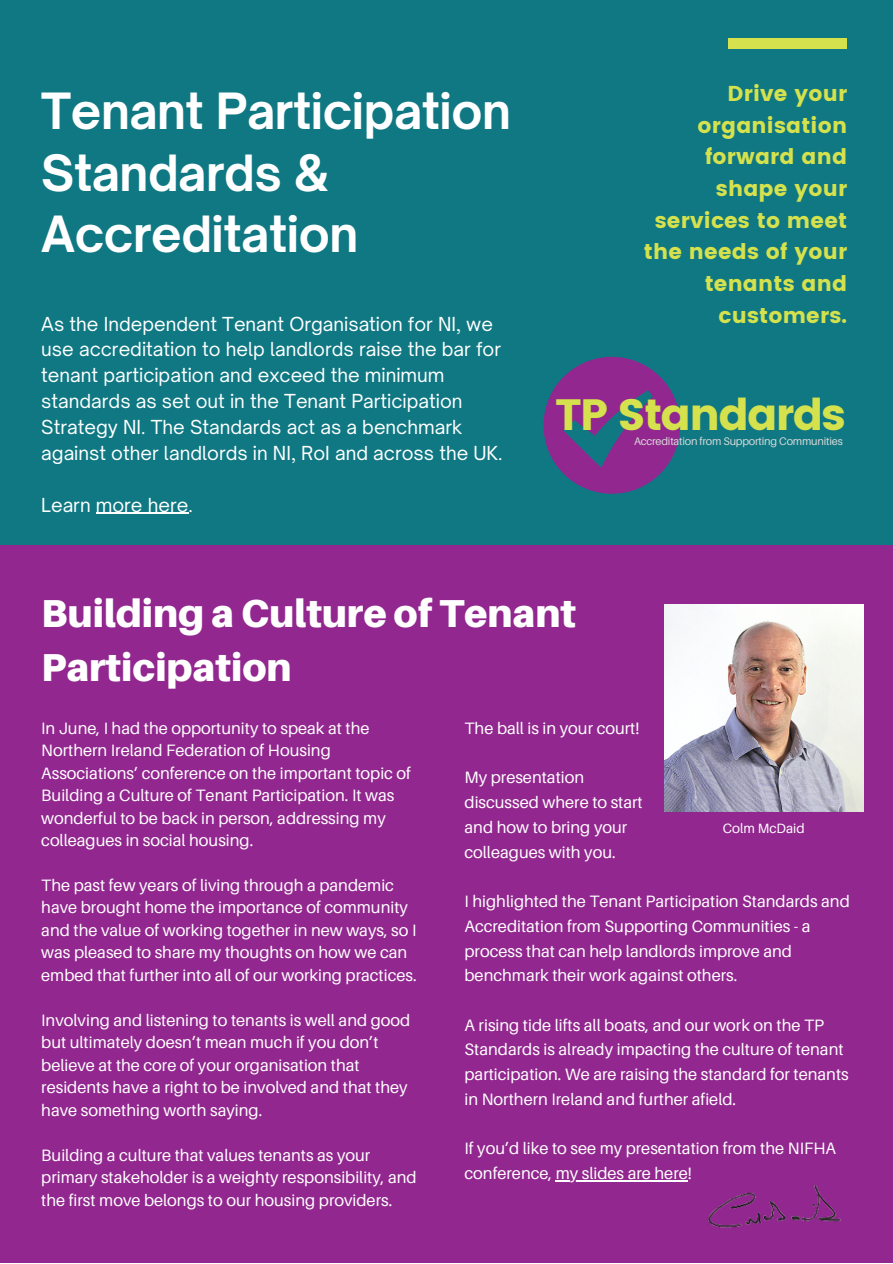
<style>
.page{position:relative;width:893px;height:1264px;background:#fff}
.page>*{position:absolute;margin:0;border:0;box-sizing:border-box;transform-origin:0 0}
.t1{font:700 47.7px/61.8px "Open Sauce One";letter-spacing:-.01em;color:#fff}
.t2{font:43.8px "Poppins";letter-spacing:-.04em;color:#d5e14d}
.t3{font:900 39px/54px "Aileron";color:#fff}
.t4{font:21.6px/31.7px "Poppins";letter-spacing:.01em;color:#d5e14d;text-align:right}
.t5{font:18.45px/25.8px "Open Sauce One";color:#fff}
.t6{font:16.5px/22.5px "Aileron";color:#fff}
.t7{font:13.5px "Aileron";color:#fff}
.t8{font:10.95px "Aileron";letter-spacing:-.02em;color:#d9d9d9}
</style>
<div class="page">
<div style="left:0;top:0;width:892px;height:1262px;background:#0f7883"></div>
<div style="left:0;top:545px;width:892px;height:717px;background:#92278f"></div>
<hr style="left:555px;top:1180px;width:132px;height:1px;background:#fff">
<img style="left:664px;top:604px;width:199px;height:207px">
<img style="left:708px;top:1185px;width:133px;height:43px">
<hr style="left:96px;top:513px;width:92px;height:1px;background:#fff">
<div style="left:728px;top:38px;width:118px;height:10px;background:#d5e14d"></div>
<svg style="left:543px;top:357px;width:137px;height:137px"></svg>
<h1 class="t1" style="left:41px;top:80px;width:471px">Tenant Participation<br>Standards &amp;<br>Accreditation</h1>
<p class="t5" style="left:41px;top:311px;width:463px">As the Independent Tenant Organisation for NI, we use accreditation to help landlords raise the bar for tenant participation and exceed the minimum standards as set out in the Tenant Participation Strategy NI. The Standards act as a benchmark against other landlords in NI, RoI and across the UK.</p>
<p class="t5" style="left:41px;top:491px;width:153px">Learn more here.</p>
<h3 class="t4" style="left:644px;top:78px;width:205px">Drive your organisation forward and shape your services to meet the needs of your tenants and customers.</h3>
<h2 class="t2" style="left:555px;top:389px;width:292px">TP Standards</h2>
<p class="t8" style="left:634px;top:434px;width:210px">Accreditation from Supporting Communities</p>
<h3 class="t3" style="left:41px;top:586px;width:536px">Building a Culture of Tenant<br>Participation</h3>
<p class="t6" style="left:41px;top:716px;width:371px">In June, I had the opportunity to speak at the Northern Ireland Federation of Housing Associations’ conference on the important topic of Building a Culture of Tenant Participation. It was wonderful to be back in person, addressing my colleagues in social housing.</p>
<p class="t6" style="left:41px;top:873px;width:377px">The past few years of living through a pandemic have brought home the importance of community and the value of working together in new ways, so I was pleased to share my thoughts on how we can embed that further into all of our working practices.</p>
<p class="t6" style="left:41px;top:1008px;width:370px">Involving and listening to tenants is well and good but ultimately doesn’t mean much if you don’t believe at the core of your organisation that residents have a right to be involved and that they have something worth saying.</p>
<p class="t6" style="left:41px;top:1143px;width:377px">Building a culture that values tenants as your primary stakeholder is a weighty responsibility, and the first move belongs to our housing providers.</p>
<p class="t6" style="left:464px;top:716px;width:176px">The ball is in your court!</p>
<p class="t6" style="left:464px;top:764px;width:180px;line-height:24.8px">My presentation discussed where to start and how to bring your colleagues with you.</p>
<p class="t6" style="left:464px;top:888px;width:387px;line-height:24.8px">I highlighted the Tenant Participation Standards and Accreditation from Supporting Communities - a process that can help landlords improve and benchmark their work against others.</p>
<p class="t6" style="left:464px;top:1012px;width:385px;line-height:24.8px">A rising tide lifts all boats, and our work on the TP Standards is already impacting the culture of tenant participation. We are raising the standard for tenants in Northern Ireland and further afield.</p>
<p class="t6" style="left:464px;top:1135px;width:373px;line-height:24.8px">If you’d like to see my presentation from the NIFHA conference, my slides are here!</p>
<p class="t7" style="left:722px;top:819px;width:83px">Colm McDaid</p>
</div>
